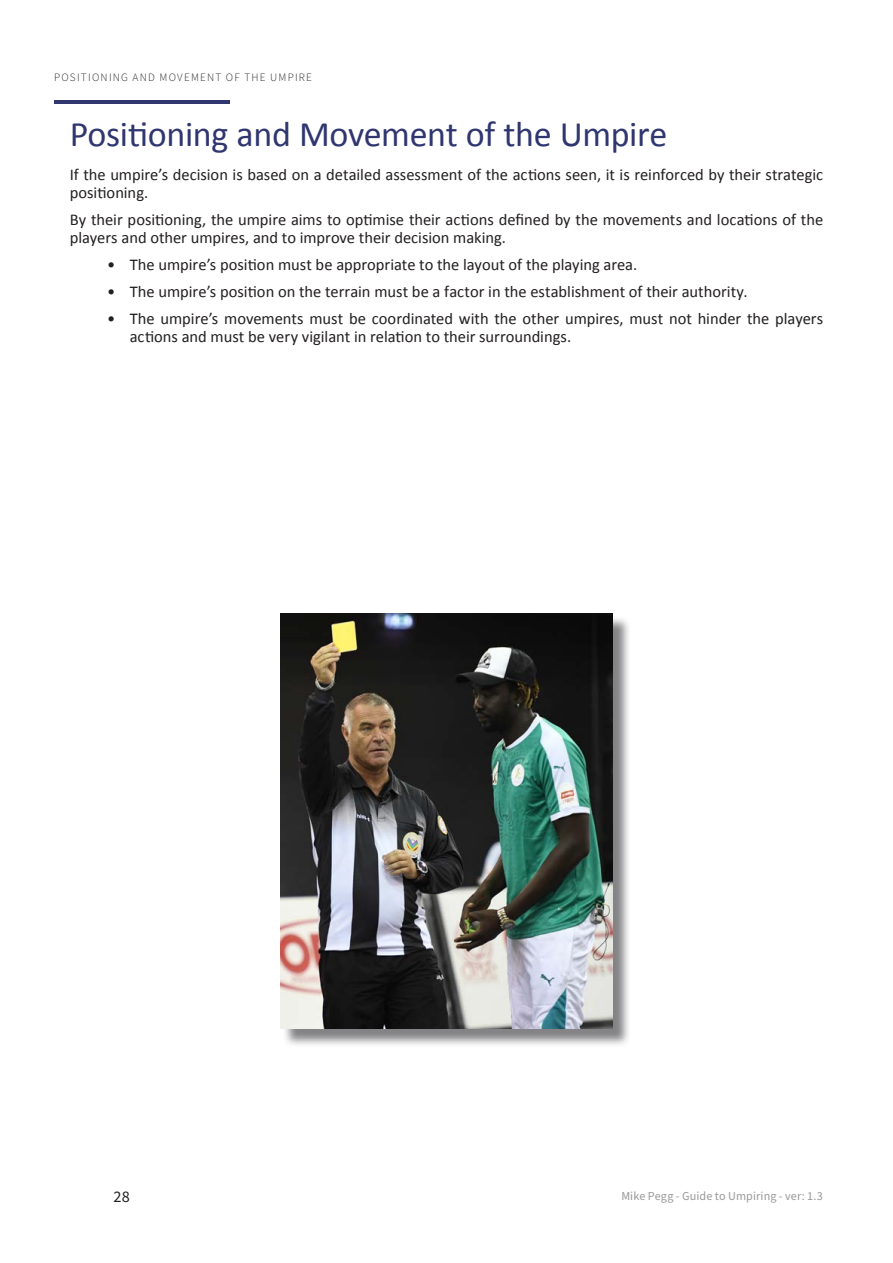
<style>
.page{position:relative;width:893px;height:1263px;background:#fff}
.page>*{position:absolute;margin:0;border:0;box-sizing:border-box;transform-origin:0 0}
.Headline{font:36px "Calibri";letter-spacing:-.01em;color:#2f3670}
.Body_Text_-_First_Li{font:16.5px/18px "Calibri";color:#231f20}
.t1{font:16.2px "Source Sans Pro";color:#231f20}
.t2{font:12.15px "Source Sans Pro";letter-spacing:.005em;color:#999}
.t3{font:300 11.25px "Source Sans Pro";letter-spacing:.11em;color:#231f20}
</style>
<div class="page">
<hr style="left:54px;top:100px;width:176px;height:3px;background:#2f3670">
<div style="left:282px;top:615px;width:349px;height:432px;background:#5a5a5d;opacity:.75"></div>
<img style="left:280px;top:613px;width:333px;height:415px">
<p class="t3" style="left:54px;top:70px;width:260px">POSITIONING AND MOVEMENT OF TH E U MPIRE</p>
<p class="Headline" style="left:70px;top:109px;width:599px">Positioning and Movement of the Umpire</p>
<p class="Body_Text_-_First_Li" style="left:70px;top:165px;width:755px">If the umpire’s decision is based on a detailed assessment of the actions seen, it is reinforced by their strategic positioning.</p>
<p class="Body_Text_-_First_Li" style="left:70px;top:210px;width:755px">By their positioning, the umpire aims to optimise their actions defined by the movements and locations of the players and other umpires, and to improve their decision making.</p>
<p class="Body_Text_-_First_Li" style="left:107px;top:255px;width:531px">• The umpire’s position must be appropriate to the layout of the playing area.</p>
<p class="Body_Text_-_First_Li" style="left:107px;top:282px;width:642px">• The umpire’s position on the terrain must be a factor in the establishment of their authority.</p>
<p class="Body_Text_-_First_Li" style="left:130px;top:309px;width:695px;text-indent:-22px">• The umpire’s movements must be coordinated with the other umpires, must not hinder the players actions and must be very vigilant in relation to their surroundings.</p>
<p class="t1" style="left:114px;top:1185px;width:18px">28</p>
<p class="t2" style="left:621px;top:1188px;width:203px">Mike Pegg - Guide to Umpiring - ver: 1.3</p>
</div>
